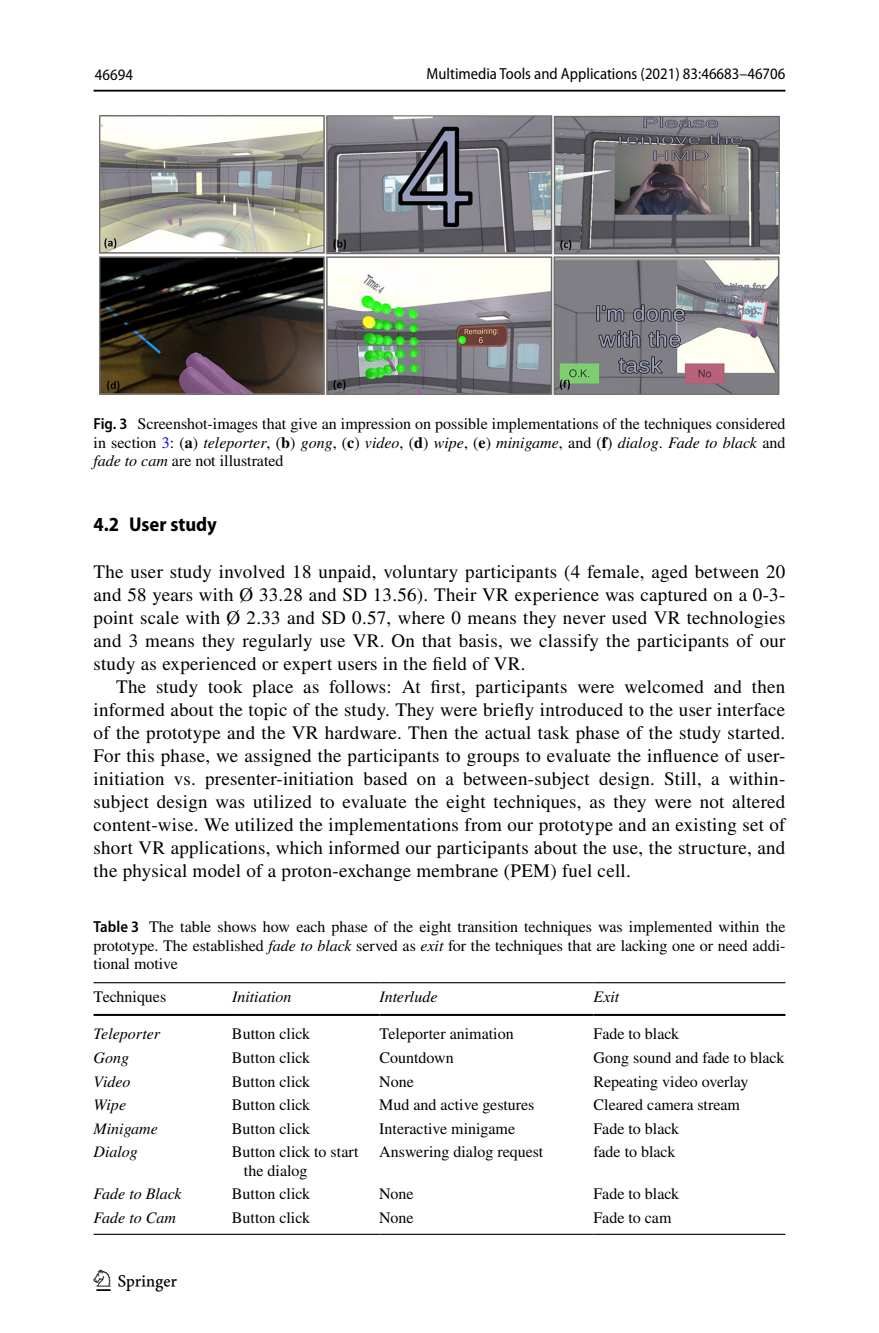
<style>
.page{position:relative;width:879px;height:1333px;background:#fff}
.page>*{position:absolute;margin:0;border:0;box-sizing:border-box;transform-origin:0 0}
.t1{font:30px "Springnew Regular 4";color:#000}
.t2{font:700 semi-condensed 20px "Myriad Pro";color:#000}
.t3{font:19px/23px "STIX";letter-spacing:.015em;color:#000;text-align:justify}
.t4{font:16px/18.4px "STIX";color:#000;text-align:justify}
.t5{font:italic 16px "STIX";color:#000}
.t6{font:semi-condensed 16px "Myriad Pro";color:#000}
.s1{font-family:"Myriad Pro";font-weight:600;font-stretch:semi-condensed}
.s2{color:#00f}
.s3{font-weight:700}
.s4{font-style:italic}
</style>
<div class="page">
<hr style="left:94px;top:90px;width:691px;height:2px;background:#000">
<img style="left:99px;top:116px;width:680px;height:278px">
<hr style="left:94px;top:982px;width:138px;height:1px;background:#000">
<hr style="left:94px;top:1013px;width:138px;height:2px;background:#000">
<hr style="left:232px;top:982px;width:147px;height:1px;background:#000">
<hr style="left:232px;top:1013px;width:147px;height:2px;background:#000">
<hr style="left:379px;top:982px;width:214px;height:1px;background:#000">
<hr style="left:379px;top:1013px;width:214px;height:2px;background:#000">
<hr style="left:593px;top:982px;width:192px;height:1px;background:#000">
<hr style="left:593px;top:1013px;width:192px;height:2px;background:#000">
<hr style="left:94px;top:1233px;width:138px;height:1px;background:#000">
<hr style="left:232px;top:1233px;width:147px;height:1px;background:#000">
<hr style="left:379px;top:1233px;width:214px;height:1px;background:#000">
<hr style="left:593px;top:1233px;width:192px;height:1px;background:#000">
<p class="t6" style="left:95px;top:66px;width:39px">46694</p>
<p class="t6" style="left:426px;top:65px;width:360px">Multimedia Tools and Applications (2021) 83:46683–46706</p>
<p class="t4" style="left:94px;top:415px;width:693px"><span class="s1">Fig. 3</span> Screenshot-images that give an impression on possible implementations of the techniques considered in section <span class="s2">3</span>: (<span class="s3">a</span>) <span class="s4">teleporter</span>, (<span class="s3">b</span>) <span class="s4">gong</span>, (<span class="s3">c</span>) <span class="s4">video</span>, (<span class="s3">d</span>) <span class="s4">wipe</span>, (<span class="s3">e</span>) <span class="s4">minigame</span>, and (<span class="s3">f</span>) <span class="s4">dialog</span>. <span class="s4">Fade to black</span> and <span class="s4">fade to cam</span> are not illustrated</p>
<p class="t2" style="left:94px;top:513px;width:125px">4.2 User study</p>
<p class="t3" style="left:94px;top:561px;width:693px">The user study involved 18 unpaid, voluntary participants (4 female, aged between 20 and 58 years with Ø 33.28 and SD 13.56). Their VR experience was captured on a 0-3- point scale with Ø 2.33 and SD 0.57, where 0 means they never used VR technologies and 3 means they regularly use VR. On that basis, we classify the participants of our study as experienced or expert users in the field of VR.</p>
<p class="t3" style="left:94px;top:676px;width:693px;text-indent:23px">The study took place as follows: At first, participants were welcomed and then informed about the topic of the study. They were briefly introduced to the user interface of the prototype and the VR hardware. Then the actual task phase of the study started.<br>For this phase, we assigned the participants to groups to evaluate the influence of user&shy;initiation vs. presenter-initiation based on a between-subject design. Still, a within&shy;subject design was utilized to evaluate the eight techniques, as they were not altered content-wise. We utilized the implementations from our prototype and an existing set of short VR applications, which informed our participants about the use, the structure, and the physical model of a proton-exchange membrane (PEM) fuel cell.</p>
<p class="t4" style="left:94px;top:918px;width:693px"><span class="s1">Table 3</span> The table shows how each phase of the eight transition techniques was implemented within the prototype. The established <span class="s4">fade to black</span> served as <span class="s4">exit</span> for the techniques that are lacking one or need addi&shy;tional motive</p>
<p class="t4" style="left:94px;top:988px;width:74px">Techniques</p>
<p class="t5" style="left:232px;top:985px;width:61px">Initiation</p>
<p class="t5" style="left:379px;top:985px;width:60px">Interlude</p>
<p class="t5" style="left:593px;top:985px;width:27px">Exit</p>
<p class="t5" style="left:94px;top:1022px;width:68px">Teleporter</p>
<p class="t4" style="left:232px;top:1025px;width:80px">Button click</p>
<p class="t4" style="left:379px;top:1025px;width:136px">Teleporter animation</p>
<p class="t4" style="left:593px;top:1025px;width:87px">Fade to black</p>
<p class="t5" style="left:94px;top:1047px;width:37px">Gong</p>
<p class="t4" style="left:232px;top:1049px;width:80px">Button click</p>
<p class="t4" style="left:379px;top:1049px;width:76px">Countdown</p>
<p class="t4" style="left:593px;top:1049px;width:192px">Gong sound and fade to black</p>
<p class="t5" style="left:93px;top:1070px;width:39px">Video</p>
<p class="t4" style="left:232px;top:1073px;width:80px">Button click</p>
<p class="t4" style="left:379px;top:1073px;width:36px">None</p>
<p class="t4" style="left:593px;top:1073px;width:156px">Repeating video overlay</p>
<p class="t5" style="left:93px;top:1093px;width:34px">Wipe</p>
<p class="t4" style="left:232px;top:1096px;width:80px">Button click</p>
<p class="t4" style="left:379px;top:1096px;width:157px">Mud and active gestures</p>
<p class="t4" style="left:593px;top:1096px;width:148px">Cleared camera stream</p>
<p class="t5" style="left:93px;top:1117px;width:66px">Minigame</p>
<p class="t4" style="left:232px;top:1120px;width:80px">Button click</p>
<p class="t4" style="left:379px;top:1120px;width:137px">Interactive minigame</p>
<p class="t4" style="left:593px;top:1120px;width:87px">Fade to black</p>
<p class="t5" style="left:93px;top:1140px;width:46px">Dialog</p>
<p class="t4" style="left:244px;top:1143px;width:116px;text-indent:-12px">Button click to start the dialog</p>
<p class="t4" style="left:379px;top:1143px;width:166px">Answering dialog request</p>
<p class="t4" style="left:593px;top:1143px;width:83px">fade to black</p>
<p class="t5" style="left:93px;top:1182px;width:90px">Fade to Black</p>
<p class="t4" style="left:232px;top:1185px;width:80px">Button click</p>
<p class="t4" style="left:379px;top:1185px;width:36px">None</p>
<p class="t4" style="left:593px;top:1185px;width:87px">Fade to black</p>
<p class="t5" style="left:93px;top:1206px;width:84px">Fade to Cam</p>
<p class="t4" style="left:232px;top:1209px;width:80px">Button click</p>
<p class="t4" style="left:379px;top:1209px;width:36px">None</p>
<p class="t4" style="left:593px;top:1209px;width:79px">Fade to cam</p>
<h1 class="t1" style="left:96px;top:1269px;width:83px">1 3</h1>
</div>
